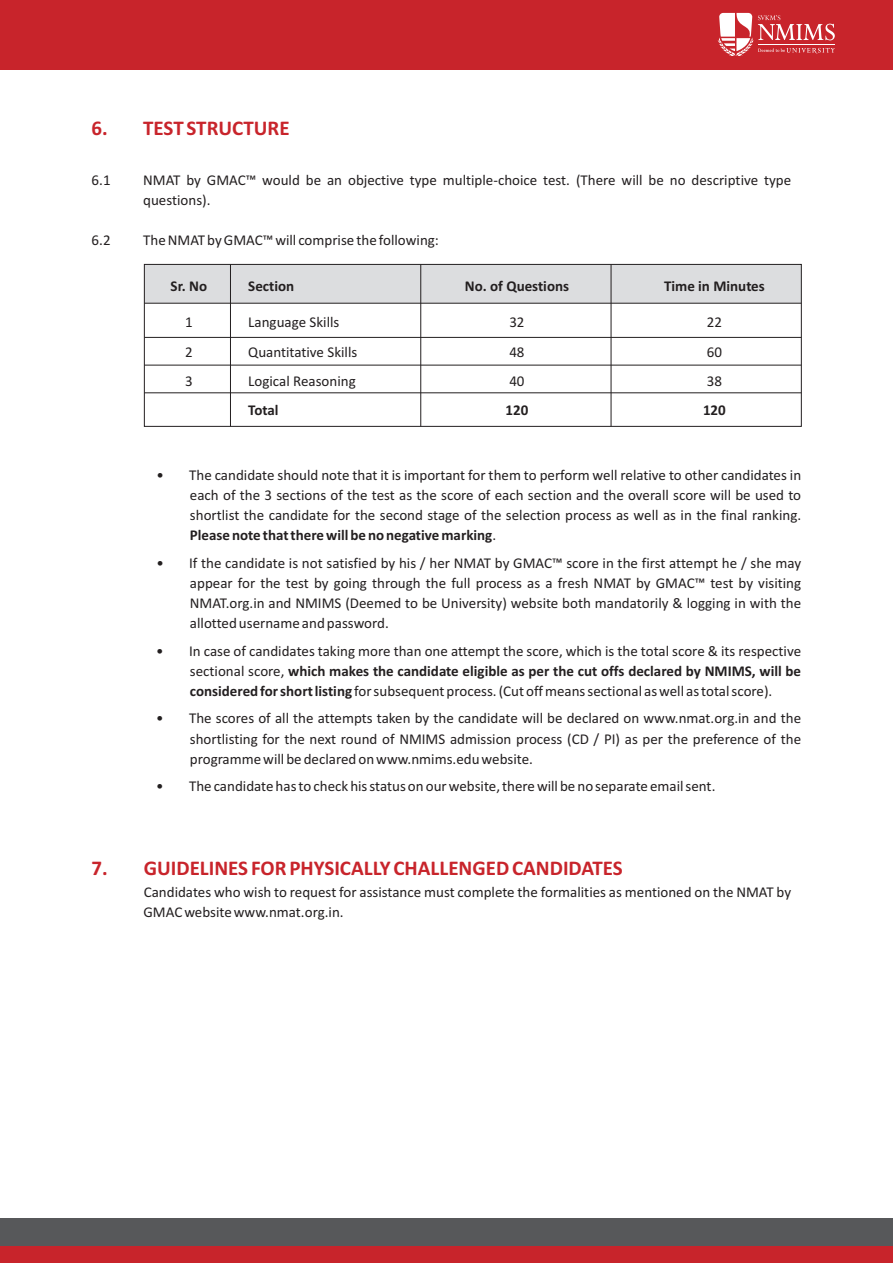
<style>
.page{position:relative;width:893px;height:1263px;background:#fff}
.page>*{position:absolute;margin:0;border:0;box-sizing:border-box;transform-origin:0 0}
.t1{font:700 21px "Calibri";color:#c8242b}
.t2{font:15px/20.1px "Calibri";color:#231f20;text-align:justify}
.t3{font:700 15px "Calibri";color:#231f20}
.s1{font-weight:700}
</style>
<div class="page">
<div style="left:0;top:0;width:893px;height:69px;background:#c8242b"></div>
<svg style="left:717px;top:13px;width:118px;height:43px"></svg>
<div style="left:0;top:1246px;width:893px;height:17px;background:#c8242b"></div>
<div style="left:0;top:1218px;width:893px;height:28px;background:#57585a"></div>
<div style="left:144px;top:264px;width:657px;height:39px;background:#dcdddf"></div>
<div style="left:144px;top:264px;width:658px;height:163px;border:1px solid #231f20"></div>
<hr style="left:144px;top:303px;width:657px;height:1px;background:#231f20">
<hr style="left:144px;top:337px;width:657px;height:1px;background:#231f20">
<hr style="left:230px;top:264px;width:1px;height:162px;background:#231f20">
<hr style="left:420px;top:264px;width:1px;height:162px;background:#231f20">
<hr style="left:611px;top:264px;width:1px;height:162px;background:#231f20">
<hr style="left:144px;top:365px;width:657px;height:1px;background:#231f20">
<hr style="left:144px;top:392px;width:657px;height:1px;background:#231f20">
<h1 class="t1" style="left:92px;top:119px;width:199px">6. TEST STRUCTURE</h1>
<p class="t2" style="left:92px;top:171px;width:21px">6.1</p>
<p class="t2" style="left:143px;top:171px;width:649px">NMAT by GMAC™ would be an objective type multiple-choice test. (There will be no descriptive type</p>
<p class="t2" style="left:143px;top:191px;width:69px">questions).</p>
<p class="t2" style="left:92px;top:232px;width:21px">6.2</p>
<p class="t2" style="left:143px;top:232px;width:297px">The NMAT by GMAC™ will comprise the following:</p>
<p class="t3" style="left:171px;top:279px;width:38px">Sr. No</p>
<p class="t3" style="left:248px;top:279px;width:47px">Section</p>
<p class="t3" style="left:465px;top:279px;width:106px">No. of Questions</p>
<p class="t3" style="left:664px;top:279px;width:102px">Time in Minutes</p>
<p class="t2" style="left:185px;top:313px;width:9px">1</p>
<p class="t2" style="left:248px;top:313px;width:93px">Language Skills</p>
<p class="t2" style="left:509px;top:313px;width:17px">32</p>
<p class="t2" style="left:707px;top:313px;width:17px">22</p>
<p class="t2" style="left:185px;top:343px;width:9px">2</p>
<p class="t2" style="left:248px;top:343px;width:111px">Quantitative Skills</p>
<p class="t2" style="left:509px;top:343px;width:17px">48</p>
<p class="t2" style="left:707px;top:343px;width:17px">60</p>
<p class="t2" style="left:185px;top:372px;width:9px">3</p>
<p class="t2" style="left:248px;top:372px;width:109px">Logical Reasoning</p>
<p class="t2" style="left:509px;top:372px;width:17px">40</p>
<p class="t2" style="left:707px;top:372px;width:17px">38</p>
<p class="t3" style="left:248px;top:404px;width:32px">Total</p>
<p class="t3" style="left:506px;top:404px;width:24px">120</p>
<p class="t3" style="left:703px;top:404px;width:24px">120</p>
<p class="t2" style="left:190px;top:466px;width:613px;text-indent:-34px">• The candidate should note that it is important for them to perform well relative to other candidates in each of the 3 sections of the test as the score of each section and the overall score will be used to shortlist the candidate for the second stage of the selection process as well as in the final ranking.<br><span class="s1">Please note that there will be no negative marking</span>.</p>
<p class="t2" style="left:190px;top:554px;width:613px;text-indent:-34px">• If the candidate is not satisfied by his / her NMAT by GMAC™ score in the first attempt he / she may appear for the test by going through the full process as a fresh NMAT by GMAC™ test by visiting NMAT.org.in and NMIMS (Deemed to be University) website both mandatorily &amp; logging in with the allotted username and password.</p>
<p class="t2" style="left:190px;top:642px;width:613px;text-indent:-34px">• In case of candidates taking more than one attempt the score, which is the total score &amp; its respective sectional score, <span class="s1">which makes the candidate eligible as per the cut offs declared by NMIMS, will be considered for short listing</span> for subsequent process. (Cut off means sectional as well as total score).</p>
<p class="t2" style="left:190px;top:710px;width:613px;text-indent:-34px">• The scores of all the attempts taken by the candidate will be declared on www.nmat.org.in and the shortlisting for the next round of NMIMS admission process (CD / PI) as per the preference of the programme will be declared on www.nmims.edu website.</p>
<p class="t2" style="left:156px;top:777px;width:561px">• The candidate has to check his status on our website, there will be no separate email sent.</p>
<h1 class="t1" style="left:92px;top:859px;width:533px">7. GUIDELINES FOR PHYSICALLY CHALLENGED CANDIDATES</h1>
<p class="t2" style="left:143px;top:903px;width:202px">GMAC website www.nmat.org.in.</p>
<p class="t2" style="left:144px;top:883px;width:649px">Candidates who wish to request for assistance must complete the formalities as mentioned on the NMAT by</p>
</div>
